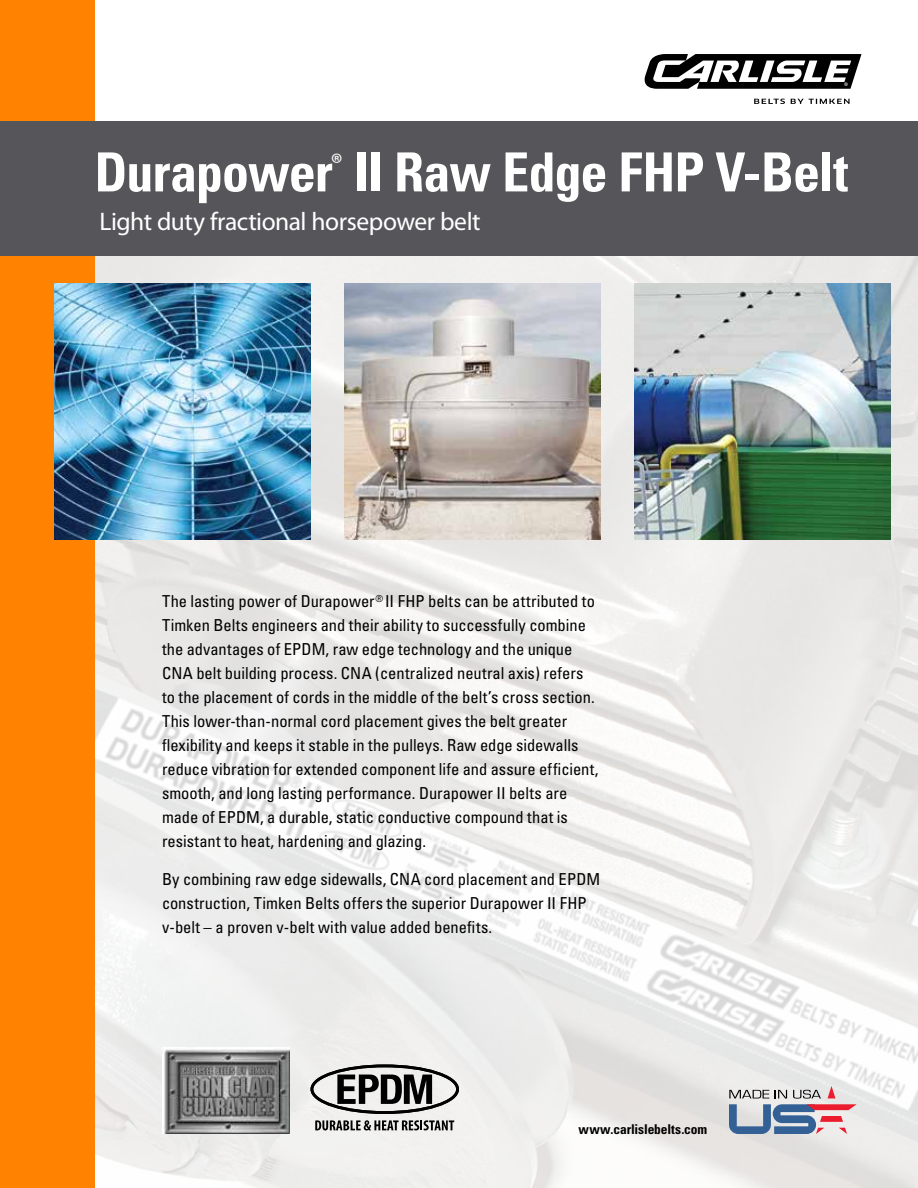
<style>
.page{position:relative;width:918px;height:1188px;background:#fff}
.page>*{position:absolute;margin:0;border:0;box-sizing:border-box;transform-origin:0 0}
.t1{font:700 condensed 54px "Univers";letter-spacing:-.02em;color:#fff}
.t2{font:25.5px "Myriad Pro";letter-spacing:-.02em;color:#fff}
.t3{font:condensed 16.5px/24px "Univers";color:#000}
.t4{font:700 condensed 13.5px "Univers";letter-spacing:-.01em;color:#000}
</style>
<div class="page">
<img style="left:94px;top:256px;width:824px;height:932px">
<div style="left:0;top:0;width:94px;height:1188px;background:#ff8300"></div>
<svg style="left:645px;top:54px;width:217px;height:35px"></svg>
<svg style="left:754px;top:99px;width:96px;height:5px"></svg>
<svg style="left:729px;top:1086px;width:128px;height:48px;background:#b2adbb"></svg>
<div style="left:0;top:122px;width:918px;height:134px;background:#56565a"></div>
<img style="left:344px;top:284px;width:257px;height:256px">
<img style="left:54px;top:284px;width:256px;height:256px">
<img style="left:634px;top:284px;width:257px;height:256px">
<svg style="left:337px;top:1075px;width:95px;height:29px;background:#5d5d5d"></svg>
<div style="left:310px;top:1064px;width:149px;height:50px;border:3px solid #000;border-radius:50%"></div>
<svg style="left:315px;top:1120px;width:139px;height:10px"></svg>
<img style="left:162px;top:1048px;width:128px;height:86px">
<h1 class="t1" style="left:94px;top:139px;width:755px">Durapower<sup>®</sup> II Raw Edge FHP V-Belt</h1>
<h2 class="t2" style="left:100px;top:208px;width:382px">Light duty fractional horsepower belt</h2>
<p class="t3" style="left:162px;top:589px;width:438px">The lasting power of Durapower<sup>®</sup> II FHP belts can be attributed to Timken Belts engineers and their ability to successfully combine the advantages of EPDM, raw edge technology and the unique CNA belt building process. CNA (centralized neutral axis) refers to the placement of cords in the middle of the belt’s cross section.<br>This lower-than-normal cord placement gives the belt greater flexibility and keeps it stable in the pulleys. Raw edge sidewalls reduce vibration for extended component life and assure efficient, smooth, and long lasting performance. Durapower II belts are made of EPDM, a durable, static conductive compound that is resistant to heat, hardening and glazing.</p>
<p class="t3" style="left:162px;top:867px;width:440px">By combining raw edge sidewalls, CNA cord placement and EPDM construction, Timken Belts offers the superior Durapower II FHP v-belt – a proven v-belt with value added benefits.</p>
<p class="t4" style="left:579px;top:1121px;width:130px">www.carlislebelts.com</p>
</div>
